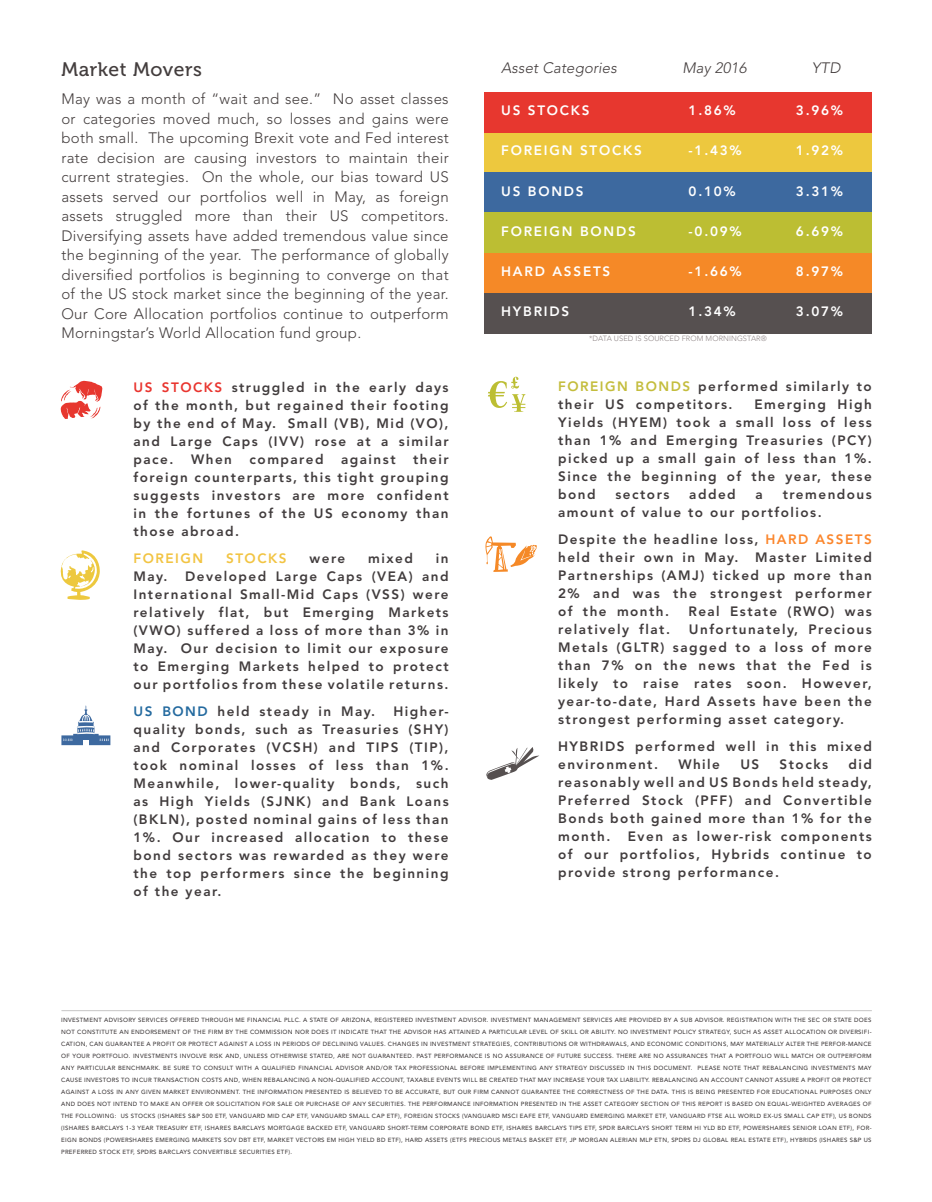
<style>
.page{position:relative;width:932px;height:1202px;background:#fff}
.page>*{position:absolute;margin:0;border:0;box-sizing:border-box;transform-origin:0 0}
.t1{font:19.5px "Museo 500";letter-spacing:.03em;color:#433d3d}
.t2{font:300 15px/19.5px "Avenir LT Std";letter-spacing:.02em;color:#433d3d;text-align:justify}
.t3{font:italic 300 15px "Avenir LT Std";letter-spacing:.01em;color:#433d3d}
.t4{font:800 13.5px/18px "Avenir LT Std";letter-spacing:.11em;color:#413c3d;text-align:justify}
.t5{font:800 13.5px "Avenir LT Std";letter-spacing:.13em;color:#fff}
.t6{font:800 13.5px "Avenir LT Std";letter-spacing:.11em;color:#f2c443}
.t7{font:300 7.5px "Avenir LT Std";letter-spacing:.01em;color:#908687}
.t8{font:500 6px/12px "Avenir LT Std";letter-spacing:.05em;color:#413c3d;text-align:justify}
.s1{color:#e9352f}
.s2{color:#246a9f}
.s3{color:#c4bd3d}
.s4{color:#fb862c}
</style>
<div class="page">
<hr style="left:61px;top:1010px;width:810px;height:1px;background:#3d3b39">
<svg style="left:61px;top:705px;width:50px;height:41px"></svg>
<div style="left:85px;top:737px;width:6px;height:9px;background:#fff;opacity:.75"></div>
<svg style="left:60px;top:550px;width:40px;height:50px"></svg>
<svg style="left:61px;top:381px;width:41px;height:38px"></svg>
<div style="left:484px;top:133px;width:387px;height:40px;background:#edc83e"></div>
<div style="left:484px;top:93px;width:387px;height:40px;background:#e7372f"></div>
<div style="left:484px;top:173px;width:387px;height:40px;background:#3d699f"></div>
<div style="left:484px;top:253px;width:387px;height:40px;background:#f58927"></div>
<div style="left:484px;top:213px;width:387px;height:40px;background:#bcbe33"></div>
<div style="left:484px;top:293px;width:387px;height:40px;background:#565050"></div>
<svg style="left:485px;top:536px;width:52px;height:36px"></svg>
<svg style="left:486px;top:747px;width:53px;height:33px"></svg>
<svg style="left:488px;top:377px;width:37px;height:35px"></svg>
<p class="t1" style="left:61px;top:58px;width:142px">Market Movers</p>
<p class="t2" style="left:61px;top:89px;width:389px">May was a month of “wait and see.” No asset classes or categories moved much, so losses and gains were both small. The upcoming Brexit vote and Fed interest rate decision are causing investors to maintain their current strategies. On the whole, our bias toward US assets served our portfolios well in May, as foreign assets struggled more than their US competitors.<br>Diversifying assets have added tremendous value since the beginning of the year. The performance of globally diversified portfolios is beginning to converge on that of the US stock market since the beginning of the year.<br>Our Core Allocation portfolios continue to outperform Morningstar’s World Allocation fund group.</p>
<p class="t4" style="left:133px;top:378px;width:317px"><span class="s1">US STOCKS</span> struggled in the early days of the month, but regained their footing by the end of May. Small (VB), Mid (VO), and Large Caps (IVV) rose at a similar pace.</p>
<p class="t4" style="left:133px;top:450px;width:317px;text-indent:280px">their foreign counterparts, this tight grouping suggests investors are more confident in the fortunes of the US economy than those abroad.</p>
<p class="t6" style="left:133px;top:550px;width:71px">FOREIGN</p>
<p class="t6" style="left:226px;top:550px;width:62px">STOCKS</p>
<p class="t4" style="left:309px;top:549px;width:37px">were</p>
<p class="t4" style="left:368px;top:549px;width:46px">mixed</p>
<p class="t4" style="left:436px;top:549px;width:14px">in</p>
<p class="t4" style="left:133px;top:567px;width:35px">May.</p>
<p class="t4" style="left:191px;top:450px;width:42px">When</p>
<p class="t4" style="left:249px;top:450px;width:75px">compared</p>
<p class="t4" style="left:341px;top:450px;width:56px">against</p>
<p class="t4" style="left:133px;top:567px;width:317px;text-indent:52px">Developed Large Caps (VEA) and International Small-Mid Caps (VSS) were relatively flat, but Emerging Markets (VWO) suffered a loss of more than 3% in May. Our decision to limit our exposure to Emerging Markets helped to protect our portfolios from these volatile returns.</p>
<p class="t4" style="left:133px;top:702px;width:243px"><span class="s2">US BOND</span> held steady in May.</p>
<p class="t4" style="left:133px;top:702px;width:317px;text-indent:260px">Higher&shy;quality bonds, such as Treasuries (SHY) and Corporates (VCSH) and TIPS (TIP), took nominal losses of less than 1%.<br>Meanwhile, lower-quality bonds, such as High Yields (SJNK) and Bank Loans (BKLN), posted nominal gains of less than 1%. Our increased allocation to these bond sectors was rewarded as they were the top performers since the beginning of the year.</p>
<p class="t3" style="left:501px;top:59px;width:117px">Asset Categories</p>
<p class="t3" style="left:682px;top:59px;width:66px">May 2016</p>
<p class="t3" style="left:811px;top:59px;width:30px">YTD</p>
<p class="t5" style="left:501px;top:102px;width:90px">US STOCKS</p>
<p class="t5" style="left:688px;top:102px;width:49px">1.86%</p>
<p class="t5" style="left:796px;top:102px;width:49px">3.96%</p>
<p class="t5" style="left:501px;top:143px;width:142px">FOREIGN STOCKS</p>
<p class="t5" style="left:688px;top:143px;width:55px">-1.43%</p>
<p class="t5" style="left:796px;top:143px;width:49px">1.92%</p>
<p class="t5" style="left:501px;top:183px;width:84px">US BONDS</p>
<p class="t5" style="left:688px;top:183px;width:49px">0.10%</p>
<p class="t5" style="left:796px;top:183px;width:49px">3.31%</p>
<p class="t5" style="left:501px;top:223px;width:136px">FOREIGN BONDS</p>
<p class="t5" style="left:688px;top:223px;width:55px">-0.09%</p>
<p class="t5" style="left:501px;top:263px;width:111px">HARD ASSETS</p>
<p class="t5" style="left:688px;top:263px;width:55px">-1.66%</p>
<p class="t5" style="left:796px;top:263px;width:49px">8.97%</p>
<p class="t5" style="left:501px;top:303px;width:70px">HYBRIDS</p>
<p class="t5" style="left:688px;top:303px;width:49px">1.34%</p>
<p class="t5" style="left:796px;top:303px;width:49px">3.07%</p>
<p class="t7" style="left:589px;top:334px;width:179px">*DATA USED IS SOURCED FROM MORNINGSTAR®</p>
<p class="t5" style="left:796px;top:223px;width:49px">6.69%</p>
<p class="t4" style="left:558px;top:377px;width:315px"><span class="s3">FOREIGN BONDS</span> performed similarly to their US competitors.</p>
<p class="t4" style="left:558px;top:395px;width:315px;text-indent:196px">Emerging High Yields (HYEM) took a small loss of less than 1% and Emerging Treasuries (PCY) picked up a small gain of less than 1%.<br>Since the beginning of the year, these bond</p>
<p class="t4" style="left:558px;top:485px;width:315px;text-indent:224px">tremendous amount of value to our portfolios.</p>
<p class="t4" style="left:558px;top:530px;width:315px">Despite the headline loss, <span class="s4">HARD ASSETS </span>held their own in May. Master Limited Partnerships (AMJ) ticked up more than 2% and was the strongest performer of the month.</p>
<p class="t4" style="left:615px;top:485px;width:55px">sectors</p>
<p class="t4" style="left:689px;top:485px;width:48px">added</p>
<p class="t4" style="left:755px;top:485px;width:9px">a</p>
<p class="t4" style="left:688px;top:602px;width:185px">Real Estate (RWO) was</p>
<p class="t4" style="left:558px;top:620px;width:315px;text-indent:131px">Unfortunately, Precious Metals (GLTR) sagged to a loss of more than 7% on the news that the Fed is likely to raise rates soon. However, year-to-date, Hard Assets have been the strongest performing asset category.</p>
<p class="t4" style="left:558px;top:737px;width:315px">HYBRIDS performed well in this mixed environment.</p>
<p class="t4" style="left:558px;top:620px;width:113px">relatively flat.</p>
<p class="t4" style="left:558px;top:755px;width:315px;text-indent:290px">did reasonably well and US Bonds held steady, Preferred Stock (PFF) and Convertible Bonds both gained more than 1% for the month.</p>
<p class="t4" style="left:678px;top:755px;width:43px">While</p>
<p class="t4" style="left:740px;top:755px;width:20px">US</p>
<p class="t4" style="left:779px;top:755px;width:50px">Stocks</p>
<p class="t4" style="left:558px;top:827px;width:315px;text-indent:70px">Even as lower-risk components of our portfolios, Hybrids continue to provide strong performance.</p>
<p class="t8" style="left:61px;top:1014px;width:812px">INVESTMENT ADVISORY SERVICES OFFERED THROUGH ME FINANCIAL PLLC. A STATE OF ARIZONA, REGISTERED INVESTMENT ADVISOR. INVESTMENT MANAGEMENT SERVICES ARE PROVIDED BY A SUB ADVISOR. REGISTRATION WITH THE SEC OR STATE DOES NOT CONSTITUTE AN ENDORSEMENT OF THE FIRM BY THE COMMISSION NOR DOES IT INDICATE THAT THE ADVISOR HAS ATTAINED A PARTICULAR LEVEL OF SKILL OR ABILITY. NO INVESTMENT POLICY STRATEGY, SUCH AS ASSET ALLOCATION OR DIVERSIFI-CATION, CAN GUARANTEE A PROFIT OR PROTECT AGAINST A LOSS IN PERIODS OF DECLINING VALUES. CHANGES IN INVESTMENT STRATEGIES, CONTRIBUTIONS OR WITHDRAWALS, AND ECONOMIC CONDITIONS, MAY MATERIALLY ALTER THE PERFOR-MANCE OF YOUR PORTFOLIO. INVESTMENTS INVOLVE RISK AND, UNLESS OTHERWISE STATED, ARE NOT GUARANTEED. PAST PERFORMANCE IS NO ASSURANCE OF FUTURE SUCCESS. THERE ARE NO ASSURANCES THAT A PORTFOLIO WILL MATCH OR OUTPERFORM ANY PARTICULAR BENCHMARK. BE SURE TO CONSULT WITH A QUALIFIED FINANCIAL ADVISOR AND/OR TAX PROFESSIONAL BEFORE IMPLEMENTING ANY STRATEGY DISCUSSED IN THIS DOCUMENT. PLEASE NOTE THAT REBALANCING INVESTMENTS MAY CAUSE INVESTORS TO INCUR TRANSACTION COSTS AND, WHEN REBALANCING A NON-QUALIFIED ACCOUNT, TAXABLE EVENTS WILL BE CREATED THAT MAY INCREASE YOUR TAX LIABILITY. REBALANCING AN ACCOUNT CANNOT ASSURE A PROFIT OR PROTECT AGAINST A LOSS IN ANY GIVEN MARKET ENVIRONMENT. THE INFORMATION PRESENTED IS BELIEVED TO BE ACCURATE, BUT OUR FIRM CANNOT GUARANTEE THE CORRECTNESS OF THE DATA. THIS IS BEING PRESENTED FOR EDUCATIONAL PURPOSES ONLY AND DOES NOT INTEND TO MAKE AN OFFER OR SOLICITATION FOR SALE OR PURCHASE OF ANY SECURITIES. THE PERFORMANCE INFORMATION PRESENTED IN THE ASSET CATEGORY SECTION OF THIS REPORT IS BASED ON EQUAL-WEIGHTED AVERAGES OF THE FOLLOWING: US STOCKS (ISHARES S&amp;P 500 ETF, VANGUARD MID CAP ETF, VANGUARD SMALL CAP ETF), FOREIGN STOCKS (VANGUARD MSCI EAFE ETF, VANGUARD EMERGING MARKET ETF, VANGUARD FTSE ALL WORLD EX-US SMALL CAP ETF), US BONDS (ISHARES BARCLAYS 1-3 YEAR TREASURY ETF, ISHARES BARCLAYS MORTGAGE BACKED ETF, VANGUARD SHORT-TERM CORPORATE BOND ETF, ISHARES BARCLAYS TIPS ETF, SPDR BARCLAYS SHORT TERM HI YLD BD ETF, POWERSHARES SENIOR LOAN ETF), FOR-EIGN BONDS (POWERSHARES EMERGING MARKETS SOV DBT ETF, MARKET VECTORS EM HIGH YIELD BD ETF), HARD ASSETS (ETFS PRECIOUS METALS BASKET ETF, JP MORGAN ALERIAN MLP ETN, SPDRS DJ GLOBAL REAL ESTATE ETF), HYBRIDS (ISHARES S&amp;P US PREFERRED STOCK ETF, SPDRS BARCLAYS CONVERTIBLE SECURITIES ETF).</p>
</div>
